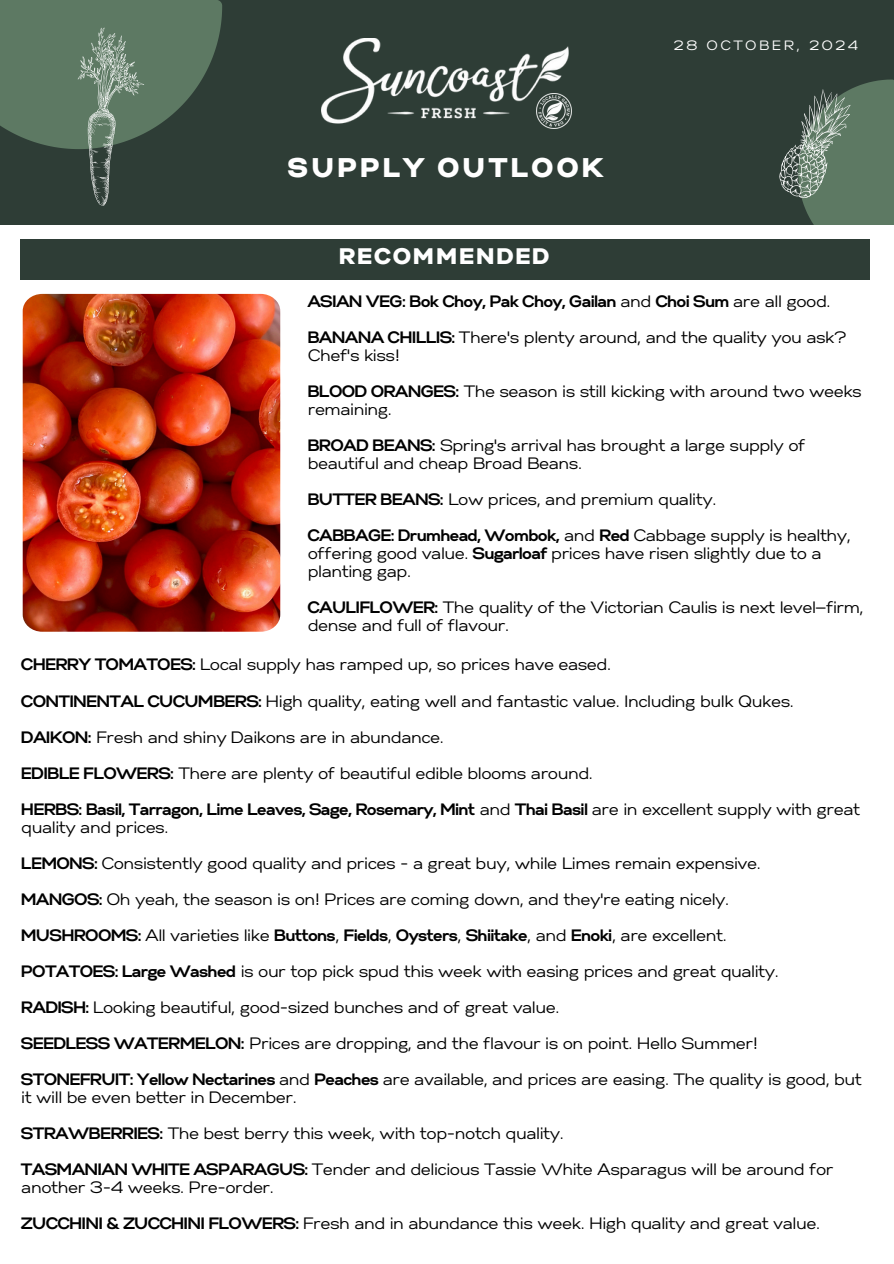
<style>
.page{position:relative;width:894px;height:1264px;background:#fff}
.page>*{position:absolute;margin:0;border:0;box-sizing:border-box;transform-origin:0 0}
.t1{font:900 27px "Gabriel Sans";letter-spacing:.125em;color:#fff}
.t2{font:900 22.5px "Gabriel Sans";letter-spacing:.09em;color:#fff}
.t3{font:16.5px/18px "Gabriel Sans";letter-spacing:-.03em;color:#000}
.t4{font:700 16.5px/18px "Gabriel Sans";letter-spacing:-.03em;color:#000}
.t5{font:13.5px "Gabriel Sans";letter-spacing:.18em;color:#fff}
.s1{font-weight:400}
.s2{font-weight:700}
</style>
<div class="page">
<div style="left:0;top:0;width:893px;height:225px;background:#2e3d36"></div>
<svg style="left:0;top:1px;width:222px;height:204px"></svg>
<div style="left:20px;top:239px;width:849px;height:40px;background:#2e3d36"></div>
<img style="left:23px;top:294px;width:257px;height:337px">
<img style="left:321px;top:39px;width:247px;height:85px">
<img style="left:536px;top:93px;width:35px;height:35px">
<svg style="left:779px;top:80px;width:114px;height:145px"></svg>
<p class="t1" style="left:288px;top:155px;width:317px">SUPPLY OUTLOOK</p>
<p class="t2" style="left:339px;top:247px;width:212px">RECOMMENDED</p>
<p class="t5" style="left:673px;top:39px;width:186px">28 OCTOBER, 2024</p>
<p class="t4" style="left:307px;top:293px;width:524px">ASIAN VEG: Bok Choy, Pak Choy, Gailan <span class="s1">and</span> Choi Sum <span class="s1">are all good.</span></p>
<p class="t3" style="left:307px;top:329px;width:540px"><span class="s2">BANANA CHILLIS:</span> There's plenty around, and the quality you ask?<br>Chef's kiss!</p>
<h1 class="t3" style="left:307px;top:383px;width:555px"><span class="s2">BLOOD ORANGES:</span> The season is still kicking with around two weeks remaining.</h1>
<h2 class="t3" style="left:307px;top:437px;width:499px"><span class="s2">BROAD BEANS:</span> Spring's arrival has brought a large supply of beautiful and cheap Broad Beans.</h2>
<p class="t3" style="left:307px;top:491px;width:410px"><span class="s2">BUTTER BEANS:</span> Low prices, and premium quality.</p>
<h3 class="t3" style="left:307px;top:527px;width:544px"><span class="s2">CABBAGE: Drumhead, Wombok,</span> and <span class="s2">Red</span> Cabbage supply is healthy, offering good value. <span class="s2">Sugarloaf</span> prices have risen slightly due to a planting gap.</h3>
<h3 class="t3" style="left:307px;top:599px;width:557px"><span class="s2">CAULIFLOWER:</span> The quality of the Victorian Caulis is next level—firm, dense and full of flavour.</h3>
<h3 class="t3" style="left:21px;top:656px;width:591px"><span class="s2">CHERRY TOMATOES:</span> Local supply has ramped up, so prices have eased.</h3>
<h3 class="t3" style="left:21px;top:692px;width:773px"><span class="s2">CONTINENTAL CUCUMBERS:</span> High quality, eating well and fantastic value. Including bulk Qukes.</h3>
<h3 class="t3" style="left:21px;top:728px;width:424px"><span class="s2">DAIKON:</span> Fresh and shiny Daikons are in abundance.</h3>
<h3 class="t3" style="left:21px;top:764px;width:573px"><span class="s2">EDIBLE FLOWERS:</span> There are plenty of beautiful edible blooms around.</h3>
<h3 class="t4" style="left:21px;top:800px;width:840px">HERBS: Basil, Tarragon, Lime Leaves, Sage, Rosemary, Mint <span class="s1">and</span> Thai Basil <span class="s1">are in excellent supply with great quality and prices.</span></h3>
<h3 class="t3" style="left:21px;top:854px;width:740px"><span class="s2">LEMONS:</span> Consistently good quality and prices - a great buy, while Limes remain expensive.</h3>
<h3 class="t3" style="left:21px;top:890px;width:709px"><span class="s2">MANGOS:</span> Oh yeah, the season is on! Prices are coming down, and they're eating nicely.</h3>
<h3 class="t4" style="left:21px;top:926px;width:706px">MUSHROOMS: <span class="s1">All varieties like</span> Buttons<span class="s1">,</span> Fields<span class="s1">,</span> Oysters<span class="s1">,</span> Shiitake<span class="s1">, and</span> Enoki<span class="s1">, are excellent.</span></h3>
<h3 class="t3" style="left:21px;top:962px;width:758px"><span class="s2">POTATOES: Large Washed</span> is our top pick spud this week with easing prices and great quality.</h3>
<h3 class="t3" style="left:21px;top:998px;width:539px"><span class="s2">RADISH:</span> Looking beautiful, good-sized bunches and of great value.</h3>
<h3 class="t3" style="left:21px;top:1034px;width:737px"><span class="s2">SEEDLESS WATERMELON:</span> Prices are dropping, and the flavour is on point. Hello Summer!</h3>
<h3 class="t3" style="left:21px;top:1070px;width:841px"><span class="s2">STONEFRUIT: Yellow Nectarines</span> and <span class="s2">Peaches</span> are available, and prices are easing. The quality is good, but it will be even better in December.</h3>
<h3 class="t3" style="left:21px;top:1124px;width:544px"><span class="s2">STRAWBERRIES:</span> The best berry this week, with top-notch quality.</h3>
<h3 class="t3" style="left:21px;top:1160px;width:813px"><span class="s2">TASMANIAN WHITE ASPARAGUS:</span> Tender and delicious Tassie White Asparagus will be around for another 3-4 weeks. Pre-order.</h3>
<h3 class="t3" style="left:21px;top:1214px;width:800px"><span class="s2">ZUCCHINI &amp; ZUCCHINI FLOWERS:</span> Fresh and in abundance this week. High quality and great value.</h3>
</div>
